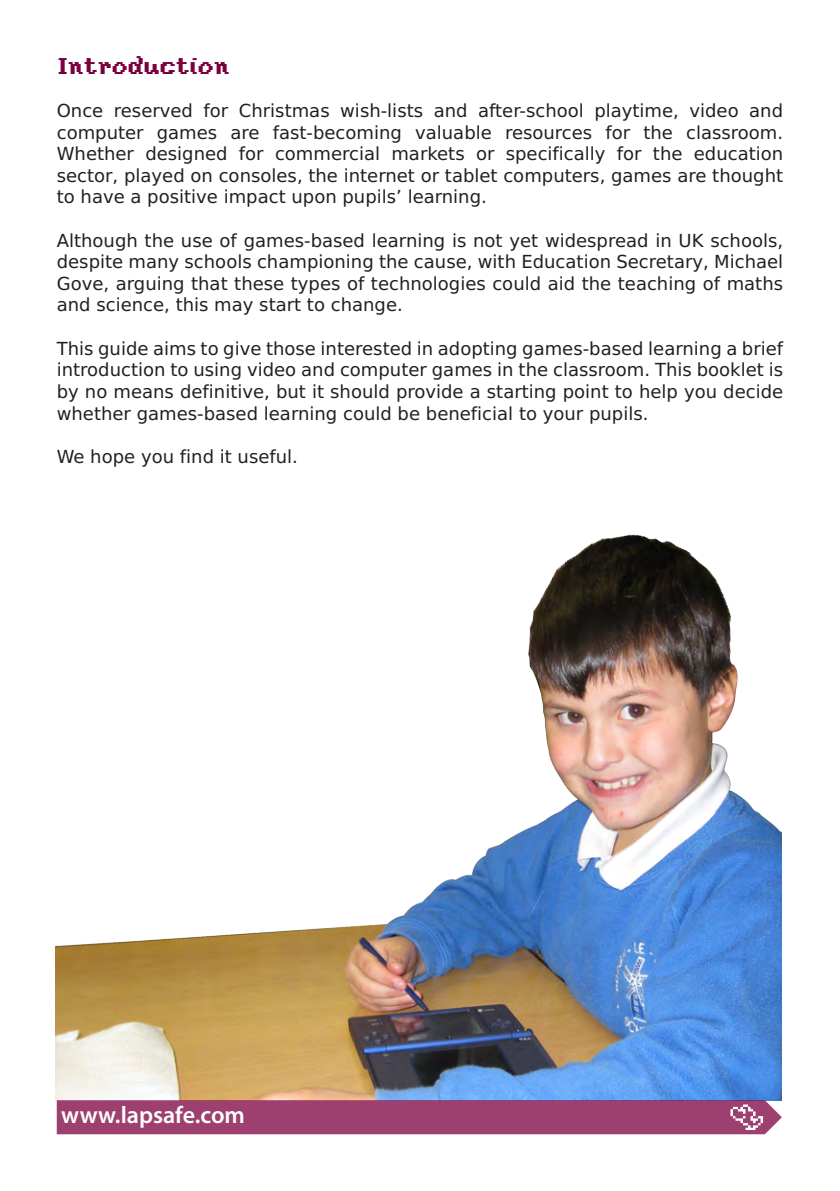
<style>
.page{position:relative;width:840px;height:1191px;background:#fff}
.page>*{position:absolute;margin:0;border:0;box-sizing:border-box;transform-origin:0 0}
.t1{font:600 24px "Myriad Pro";color:#fff}
.t2{font:24px "Yoster Island Reg";color:#7c0040}
.t3{font:18px/21.6px "BB Alpha Sans";color:#231f20;text-align:justify}
</style>
<div class="page">
<img style="left:55px;top:534px;width:726px;height:566px">
<div style="left:57px;top:1100px;width:724px;height:34px;background:#9d406f"></div>
<p class="t2" style="left:57px;top:54px;width:173px">Introduction</p>
<p class="t3" style="left:57px;top:100px;width:727px">Once reserved for Christmas wish-lists and after-school playtime, video and computer games are fast-becoming valuable resources for the classroom.<br>Whether designed for commercial markets or specifically for the education sector, played on consoles, the internet or tablet computers, games are thought to have a positive impact upon pupils’ learning.</p>
<p class="t3" style="left:57px;top:230px;width:727px">Although the use of games-based learning is not yet widespread in UK schools, despite many schools championing the cause, with Education Secretary, Michael Gove, arguing that these types of technologies could aid the teaching of maths and science, this may start to change.</p>
<p class="t3" style="left:57px;top:338px;width:727px">This guide aims to give those interested in adopting games-based learning a brief introduction to using video and computer games in the classroom. This booklet is by no means definitive, but it should provide a starting point to help you decide whether games-based learning could be beneficial to your pupils.</p>
<p class="t3" style="left:57px;top:446px;width:243px">We hope you find it useful.</p>
<p class="t1" style="left:61px;top:1100px;width:185px">www.lapsafe.com</p>
</div>
